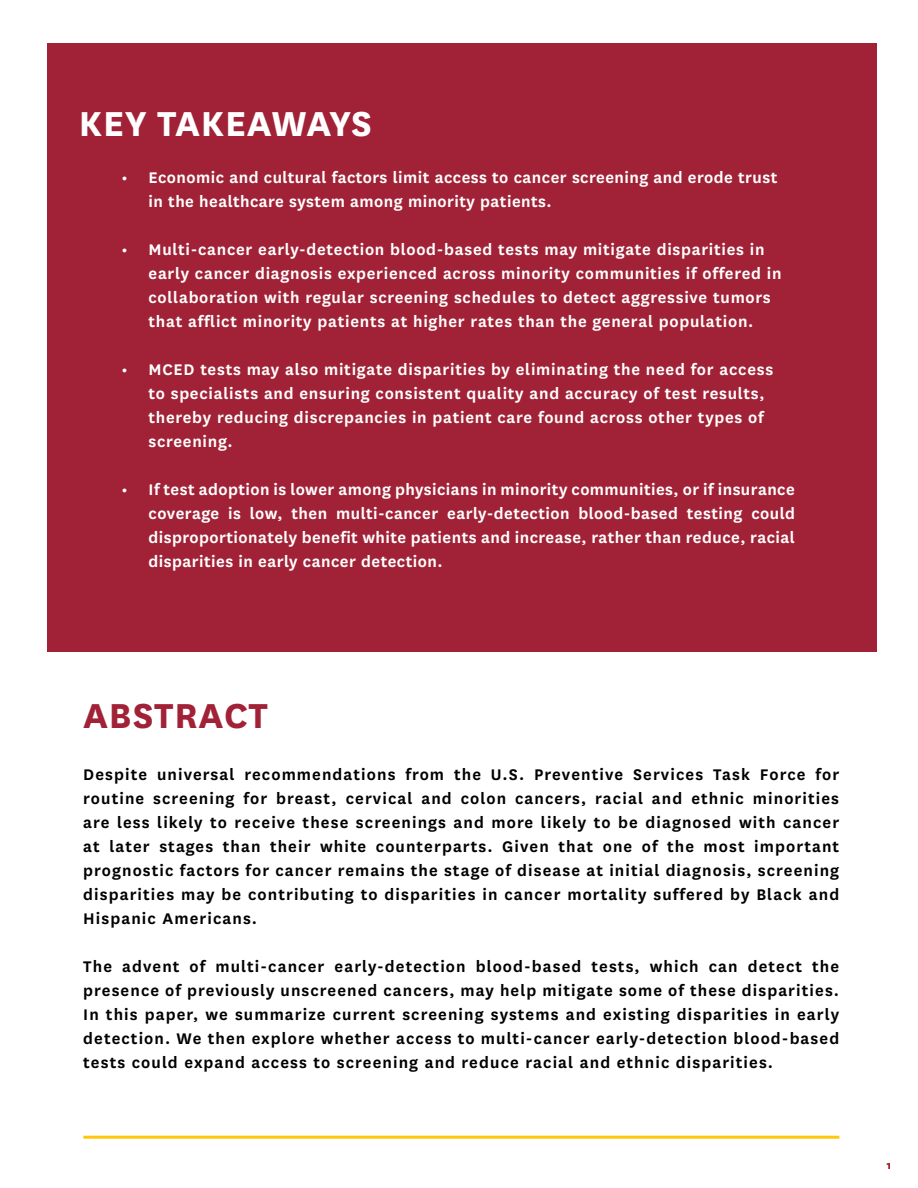
<style>
.page{position:relative;width:918px;height:1188px;background:#fff}
.page>*{position:absolute;margin:0;border:0;box-sizing:border-box;transform-origin:0 0}
.t1{font:700 40.5px "National";letter-spacing:.005em;color:#fff}
.t2{font:700 40.5px "National";letter-spacing:.015em;color:#a12236}
.t3{font:600 18px/24px "National";letter-spacing:.06em;color:#000;text-align:justify}
.t4{font:600 18px/24px "National";letter-spacing:.04em;color:#fff}
.t5{font:600 12px "National";color:#a30b35}
</style>
<div class="page">
<div style="left:48px;top:43px;width:829px;height:609px;background:#a12236"></div>
<hr style="left:83px;top:1136px;width:756px;height:3px;background:#ffc60a">
<h1 class="t1" style="left:79px;top:95px;width:295px">KEY TAKEAWAYS</h1>
<p class="t4" style="left:149px;top:164px;width:630px;text-indent:-27px">• Economic and cultural factors limit access to cancer screening and erode trust in the healthcare system among minority patients.</p>
<p class="t4" style="left:149px;top:236px;width:635px;text-indent:-27px">• Multi-cancer early-detection blood-based tests may mitigate disparities in early cancer diagnosis experienced across minority communities if offered in collaboration with regular screening schedules to detect aggressive tumors that afflict minority patients at higher rates than the general population.</p>
<p class="t4" style="left:149px;top:356px;width:626px;text-indent:-27px">• MCED tests may also mitigate disparities by eliminating the need for access to specialists and ensuring consistent quality and accuracy of test results, thereby reducing discrepancies in patient care found across other types of screening.</p>
<p class="t4" style="left:149px;top:476px;width:648px;text-align:justify;text-indent:-27px">• If test adoption is lower among physicians in minority communities, or if insurance coverage is low, then multi-cancer early-detection blood-based testing could disproportionately benefit white patients and increase, rather than reduce, racial disparities in early cancer detection.</p>
<h1 class="t2" style="left:83px;top:687px;width:186px">ABSTRACT</h1>
<p class="t3" style="left:83px;top:761px;width:758px">Despite universal recommendations from the U.S. Preventive Services Task Force for routine screening for breast, cervical and colon cancers, racial and ethnic minorities are less likely to receive these screenings and more likely to be diagnosed with cancer at later stages than their white counterparts. Given that one of the most important prognostic factors for cancer remains the stage of disease at initial diagnosis, screening disparities may be contributing to disparities in cancer mortality suffered by Black and Hispanic Americans.</p>
<p class="t3" style="left:83px;top:953px;width:757px">The advent of multi-cancer early-detection blood-based tests, which can detect the presence of previously unscreened cancers, may help mitigate some of these disparities.<br>In this paper, we summarize current screening systems and existing disparities in early detection. We then explore whether access to multi-cancer early-detection blood-based tests could expand access to screening and reduce racial and ethnic disparities.</p>
<p class="t5" style="left:887px;top:1157px;width:6px">1</p>
</div>
